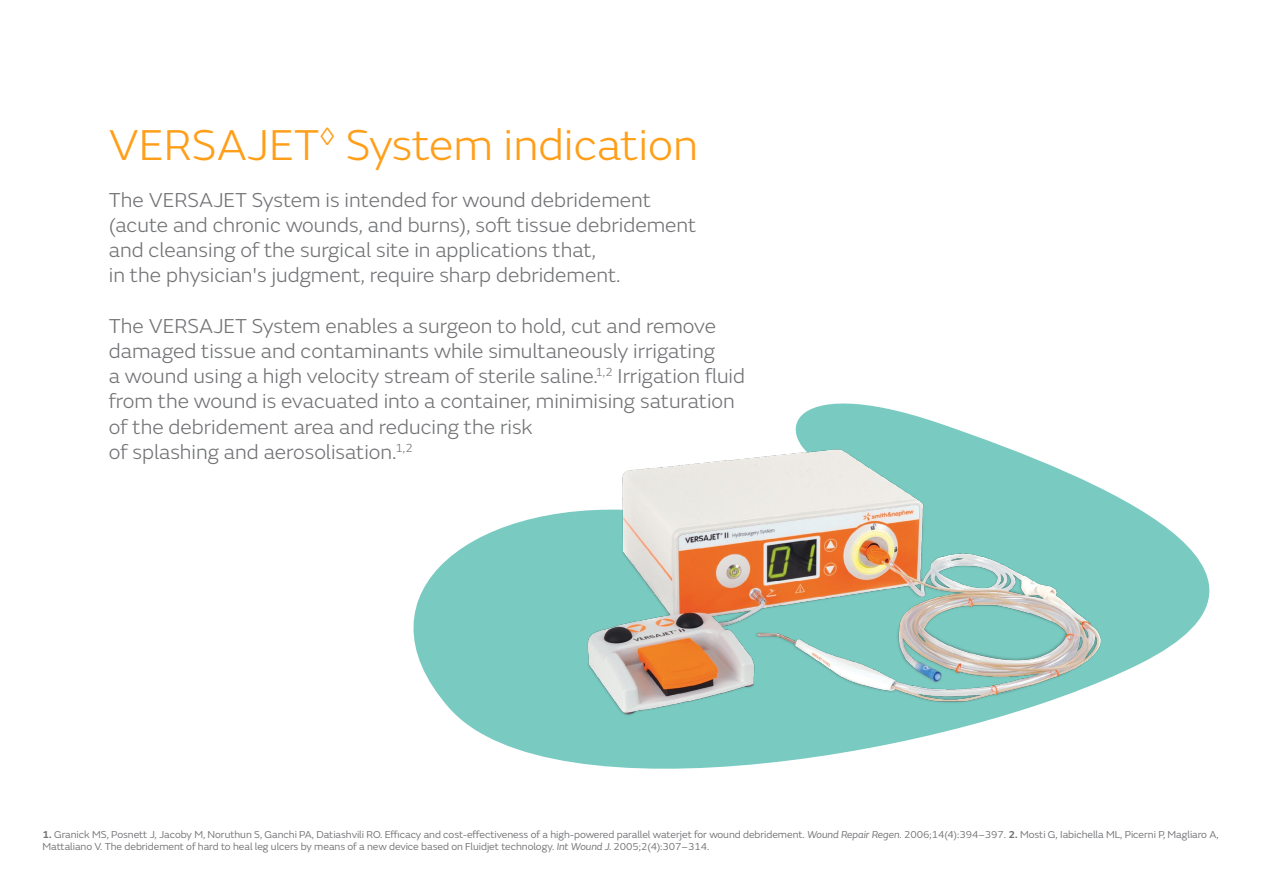
<style>
.page{position:relative;width:1263px;height:893px;background:#fff}
.page>*{position:absolute;margin:0;border:0;box-sizing:border-box;transform-origin:0 0}
.t1{font:300 45px "SN Emeric";color:#ff9e18}
.t2{font:300 21px/25.2px "SN Emeric";color:#717275}
.t3{font:10.5px/12.6px "SN Emeric";letter-spacing:-.005em;color:#717275}
.s1{font-weight:600}
.s2{font-style:italic}
</style>
<div class="page">
<svg style="left:413px;top:403px;width:797px;height:366px"></svg>
<img style="left:522px;top:429px;width:646px;height:305px">
<h1 class="t1" style="left:109px;top:118px;width:591px">VERSAJET<sup>◊</sup> System indication</h1>
<p class="t2" style="left:109px;top:187px;width:589px">The VERSAJET System is intended for wound debridement (acute and chronic wounds, and burns), soft tissue debridement and cleansing of the surgical site in applications that,<br>in the physician's judgment, require sharp debridement.</p>
<p class="t2" style="left:109px;top:313px;width:638px">The VERSAJET System enables a surgeon to hold, cut and remove damaged tissue and contaminants while simultaneously irrigating<br>a wound using a high velocity stream of sterile saline.<sup>1,2</sup> Irrigation fluid from the wound is evacuated into a container, minimising saturation of the debridement area and reducing the risk<br>of splashing and aerosolisation.<sup>1,2</sup></p>
<p class="t3" style="left:43px;top:828px;width:1178px"><span class="s1">1.</span> Granick MS, Posnett J, Jacoby M, Noruthun S, Ganchi PA, Datiashvili RO. Efficacy and cost-effectiveness of a high-powered parallel waterjet for wound debridement. <span class="s2">Wound Repair Regen.</span> 2006;14(4):394–397. <span class="s1">2.</span> Mosti G, Iabichella ML, Picerni P, Magliaro A,<br>Mattaliano V. The debridement of hard to heal leg ulcers by means of a new device based on Fluidjet technology. <span class="s2">Int Wound J.</span> 2005;2(4):307–314.</p>
</div>
